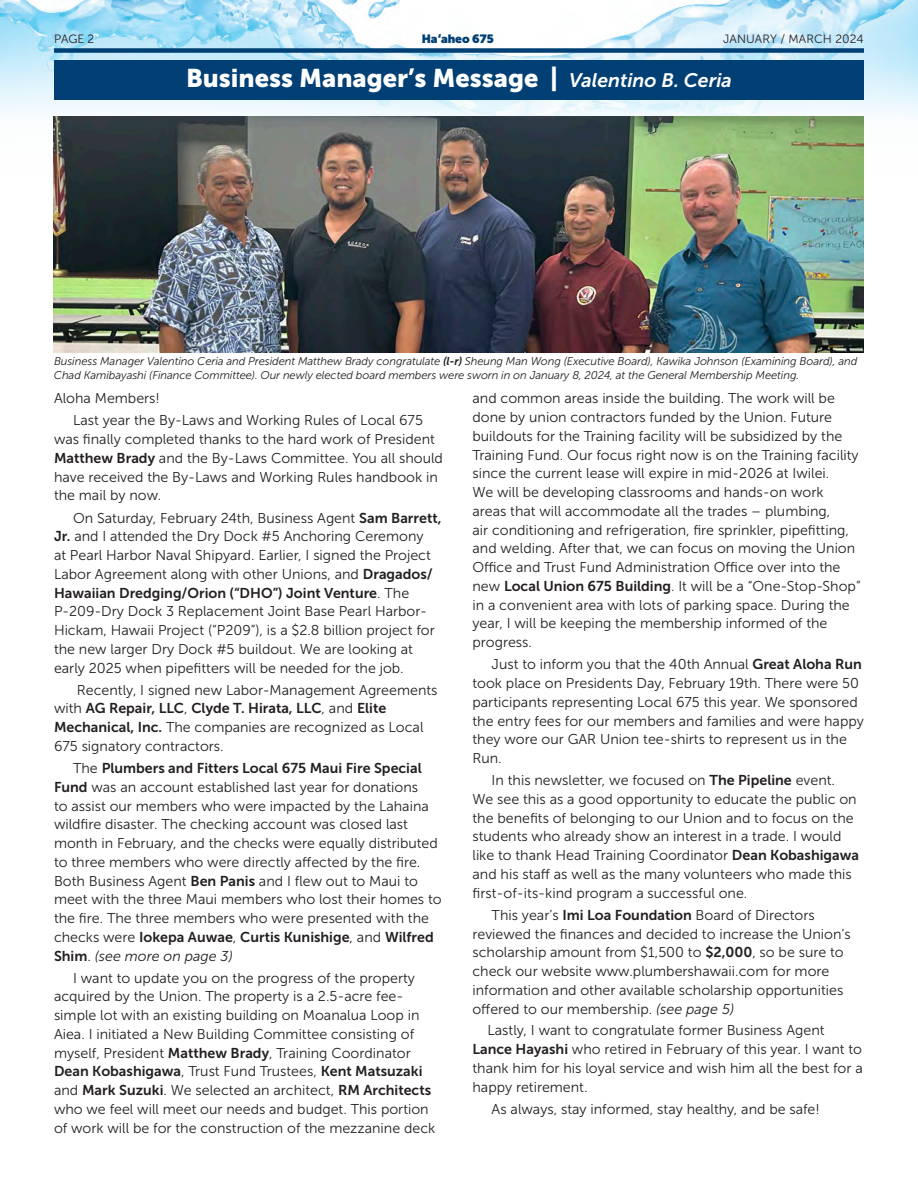
<style>
.page{position:relative;width:918px;height:1188px;background:#fff}
.page>*{position:absolute;margin:0;border:0;box-sizing:border-box;transform-origin:0 0}
.BodyCopy{font:25.5px "Museo Sans 900";color:#fff}
.BodyCopy-2{font:14.25px/18.8px "Museo Sans 300";color:#231f20}
.t1{font:12px "Museo Sans 300";letter-spacing:.01em;color:#231f20}
.t2{font:900 12px "Museo Sans Display";color:#013f74}
.BodyCopy-3{font:italic 11.25px/13.5px "Museo Sans 300";letter-spacing:-.01em;color:#231f20}
.s1{font-family:"Museo Sans 700";font-style:italic;font-size:19.5px}
.s2{font-family:"Museo Sans 700"}
.s3{font-style:italic}
</style>
<div class="page">
<img style="left:0;top:0;width:531px;height:174px">
<img style="left:531px;top:0;width:387px;height:116px">
<div style="left:54px;top:48px;width:810px;height:5px;background:#013f74"></div>
<div style="left:54px;top:60px;width:810px;height:40px;background:#013f74"></div>
<img style="left:54px;top:116px;width:810px;height:236px">
<p class="t1" style="left:54px;top:32px;width:42px">PAGE 2</p>
<p class="t2" style="left:422px;top:32px;width:73px">Ha‘aheo 675</p>
<p class="t1" style="left:723px;top:32px;width:142px">JANUARY / MARCH 2024</p>
<p class="BodyCopy" style="left:186px;top:64px;width:547px">Business Manager’s Message | <span class="s1">Valentino B. Ceria</span></p>
<p class="BodyCopy-3" style="left:54px;top:355px;width:805px">Business Manager Valentino Ceria and President Matthew Brady congratulate <span class="s2">(l-r)</span> Sheung Man Wong (Executive Board), Kawika Johnson (Examining Board), and<br>Chad Kamibayashi (Finance Committee). Our newly elected board members were sworn in on January 8, 2024, at the General Membership Meeting.</p>
<p class="BodyCopy-2" style="left:54px;top:389px;width:107px">Aloha Members!</p>
<p class="BodyCopy-2" style="left:54px;top:411px;width:390px;text-indent:19px">Last year the By-Laws and Working Rules of Local 675 was finally completed thanks to the hard work of President <span class="s2">Matthew Brady</span> and the By-Laws Committee. You all should have received the By-Laws and Working Rules handbook in the mail by now.</p>
<p class="BodyCopy-2" style="left:54px;top:508px;width:389px;text-indent:19px">On Saturday, February 24th, Business Agent <span class="s2">Sam Barrett, Jr.</span> and I attended the Dry Dock #5 Anchoring Ceremony<br>at Pearl Harbor Naval Shipyard. Earlier, I signed the Project Labor Agreement along with other Unions, and <span class="s2">Dragados/ Hawaiian Dredging/Orion (“DHO”) Joint Venture</span>. The P-209-Dry Dock 3 Replacement Joint Base Pearl Harbor-Hickam, Hawaii Project (“P209”), is a $2.8 billion project for the new larger Dry Dock #5 buildout. We are looking at early 2025 when pipefitters will be needed for the job.</p>
<p class="BodyCopy-2" style="left:54px;top:681px;width:385px;text-indent:23px">Recently, I signed new Labor-Management Agreements with <span class="s2">AG Repair, LLC</span>, <span class="s2">Clyde T. Hirata, LLC</span>, and <span class="s2">Elite Mechanical, Inc.</span> The companies are recognized as Local 675 signatory contractors.</p>
<p class="BodyCopy-2" style="left:54px;top:759px;width:389px;text-indent:19px">The <span class="s2">Plumbers and Fitters Local 675 Maui Fire Special Fund</span> was an account established last year for donations<br>to assist our members who were impacted by the Lahaina wildfire disaster. The checking account was closed last month in February, and the checks were equally distributed to three members who were directly affected by the fire.<br>Both Business Agent <span class="s2">Ben Panis</span> and I flew out to Maui to meet with the three Maui members who lost their homes to the fire. The three members who were presented with the checks were <span class="s2">Iokepa Auwae</span>, <span class="s2">Curtis Kunishige</span>, and <span class="s2">Wilfred Shim</span>. <span class="s3">(see more on page 3)</span></p>
<p class="BodyCopy-2" style="left:54px;top:969px;width:383px;text-indent:19px">I want to update you on the progress of the property acquired by the Union. The property is a 2.5-acre fee&shy;simple lot with an existing building on Moanalua Loop in Aiea. I initiated a New Building Committee consisting of myself, President <span class="s2">Matthew Brady</span>, Training Coordinator <span class="s2">Dean Kobashigawa</span>, Trust Fund Trustees, <span class="s2">Kent Matsuzaki </span>and <span class="s2">Mark Suzuki</span>. We selected an architect, <span class="s2">RM Architects </span>who we feel will meet our needs and budget. This portion of work will be for the construction of the mezzanine deck</p>
<p class="BodyCopy-2" style="left:472px;top:389px;width:390px">and common areas inside the building. The work will be done by union contractors funded by the Union. Future buildouts for the Training facility will be subsidized by the Training Fund. Our focus right now is on the Training facility since the current lease will expire in mid-2026 at Iwilei.<br>We will be developing classrooms and hands-on work areas that will accommodate all the trades – plumbing,<br>air conditioning and refrigeration, fire sprinkler, pipefitting, and welding. After that, we can focus on moving the Union Office and Trust Fund Administration Office over into the new <span class="s2">Local Union 675 Building</span>. It will be a “One-Stop-Shop” in a convenient area with lots of parking space. During the year, I will be keeping the membership informed of the progress.</p>
<p class="BodyCopy-2" style="left:472px;top:655px;width:393px;text-indent:19px">Just to inform you that the 40th Annual <span class="s2">Great Aloha Run </span>took place on Presidents Day, February 19th. There were 50 participants representing Local 675 this year. We sponsored the entry fees for our members and families and were happy they wore our GAR Union tee-shirts to represent us in the Run.</p>
<p class="BodyCopy-2" style="left:472px;top:771px;width:388px;text-indent:19px">In this newsletter, we focused on <span class="s2">The Pipeline</span> event.<br>We see this as a good opportunity to educate the public on the benefits of belonging to our Union and to focus on the students who already show an interest in a trade. I would like to thank Head Training Coordinator <span class="s2">Dean Kobashigawa </span>and his staff as well as the many volunteers who made this first-of-its-kind program a successful one.</p>
<p class="BodyCopy-2" style="left:472px;top:906px;width:380px;text-indent:19px">This year’s <span class="s2">Imi Loa Foundation</span> Board of Directors reviewed the finances and decided to increase the Union’s scholarship amount from $1,500 to <span class="s2">$2,000</span>, so be sure to check our website www.plumbershawaii.com for more information and other available scholarship opportunities offered to our membership. <span class="s3">(see page 5)</span></p>
<p class="BodyCopy-2" style="left:473px;top:1021px;width:392px;text-indent:15px">Lastly, I want to congratulate former Business Agent <span class="s2">Lance Hayashi</span> who retired in February of this year. I want to thank him for his loyal service and wish him all the best for a happy retirement.</p>
<p class="BodyCopy-2" style="left:492px;top:1100px;width:330px">As always, stay informed, stay healthy, and be safe!</p>
</div>
